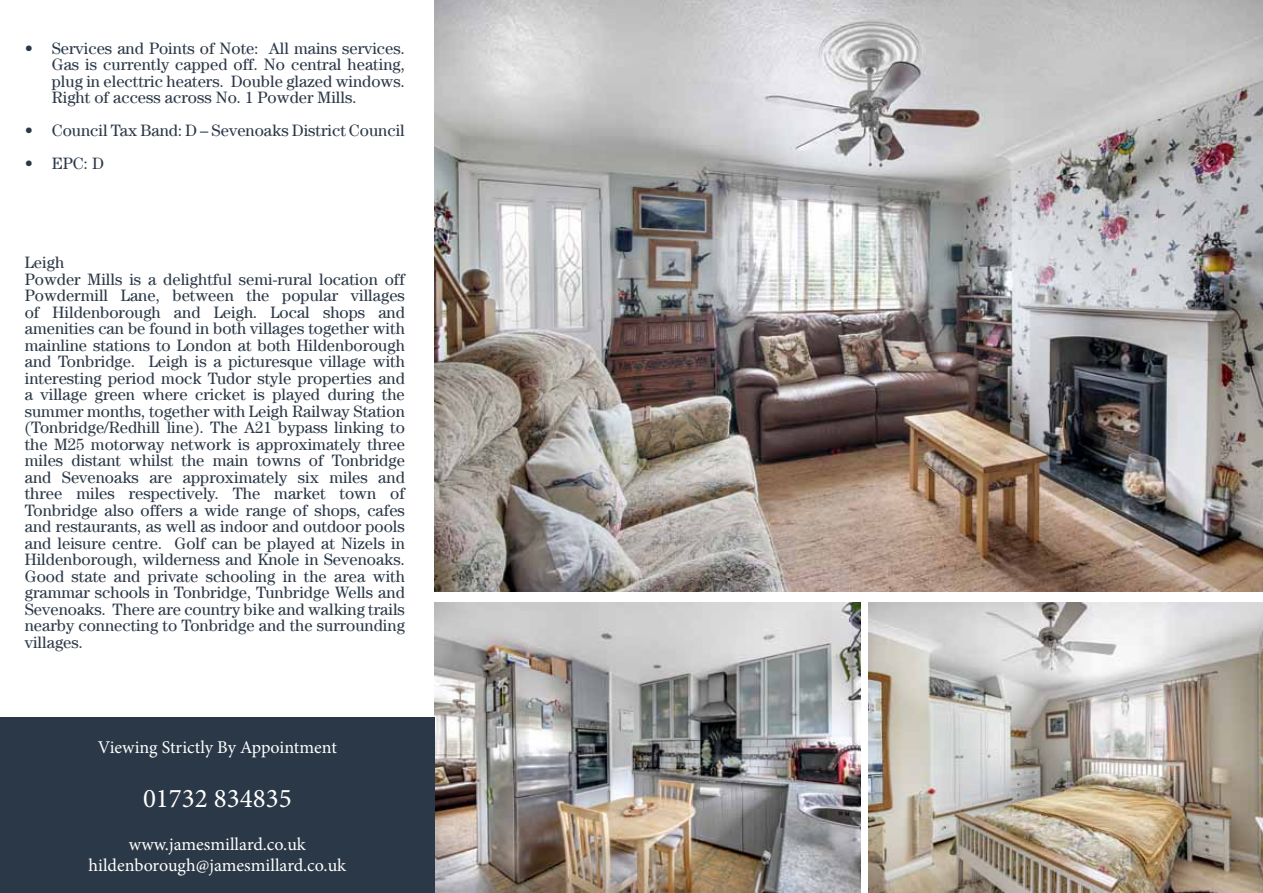
<style>
.page{position:relative;width:1263px;height:893px;background:#fff}
.page>*{position:absolute;margin:0;border:0;box-sizing:border-box;transform-origin:0 0}
.t1{font:27px "Minion Pro";color:#fff}
.t2{font:18px/21.6px "Minion Pro";color:#fff;text-align:center}
.t3{font:16.5px/16.5px "Century LT";color:#2b3847;text-align:justify}
</style>
<div class="page">
<img style="left:435px;top:0;width:828px;height:591px">
<img style="left:435px;top:602px;width:425px;height:291px">
<img style="left:868px;top:602px;width:395px;height:291px">
<div style="left:0;top:718px;width:435px;height:175px;background:#2b3847"></div>
<p class="t3" style="left:52px;top:40px;width:355px;text-indent:-27px">• Services and Points of Note: All mains services.<br>Gas is currently capped off. No central heating, plug in electtric heaters. Double glazed windows.<br>Right of access across No. 1 Powder Mills.</p>
<p class="t3" style="left:25px;top:122px;width:382px">• Council Tax Band: D – Sevenoaks District Council</p>
<p class="t3" style="left:25px;top:155px;width:81px">• EPC: D</p>
<p class="t3" style="left:25px;top:254px;width:382px;text-align:left">Leigh<br>Powder Mills is a delightful semi-rural location off Powdermill Lane, between the popular villages of Hildenborough and Leigh. Local shops and amenities can be found in both villages together with mainline stations to London at both Hildenborough and Tonbridge. Leigh is a picturesque village with interesting period mock Tudor style properties and a village green where cricket is played during the summer months, together with Leigh Railway Station (Tonbridge/Redhill line). The A21 bypass linking to the M25 motorway network is approximately three miles distant whilst the main towns of Tonbridge and Sevenoaks are approximately six miles and three miles respectively. The market town of Tonbridge also offers a wide range of shops, cafes and restaurants, as well as indoor and outdoor pools and leisure centre. Golf can be played at Nizels in Hildenborough, wilderness and Knole in Sevenoaks.<br>Good state and private schooling in the area with grammar schools in Tonbridge, Tunbridge Wells and Sevenoaks. There are country bike and walking trails nearby connecting to Tonbridge and the surrounding villages.</p>
<p class="t2" style="left:98px;top:736px;width:240px">Viewing Strictly By Appointment</p>
<h1 class="t1" style="left:143px;top:780px;width:150px">01732 834835</h1>
<p class="t2" style="left:88px;top:833px;width:259px">www.jamesmillard.co.uk hildenborough@jamesmillard.co.uk</p>
</div>
